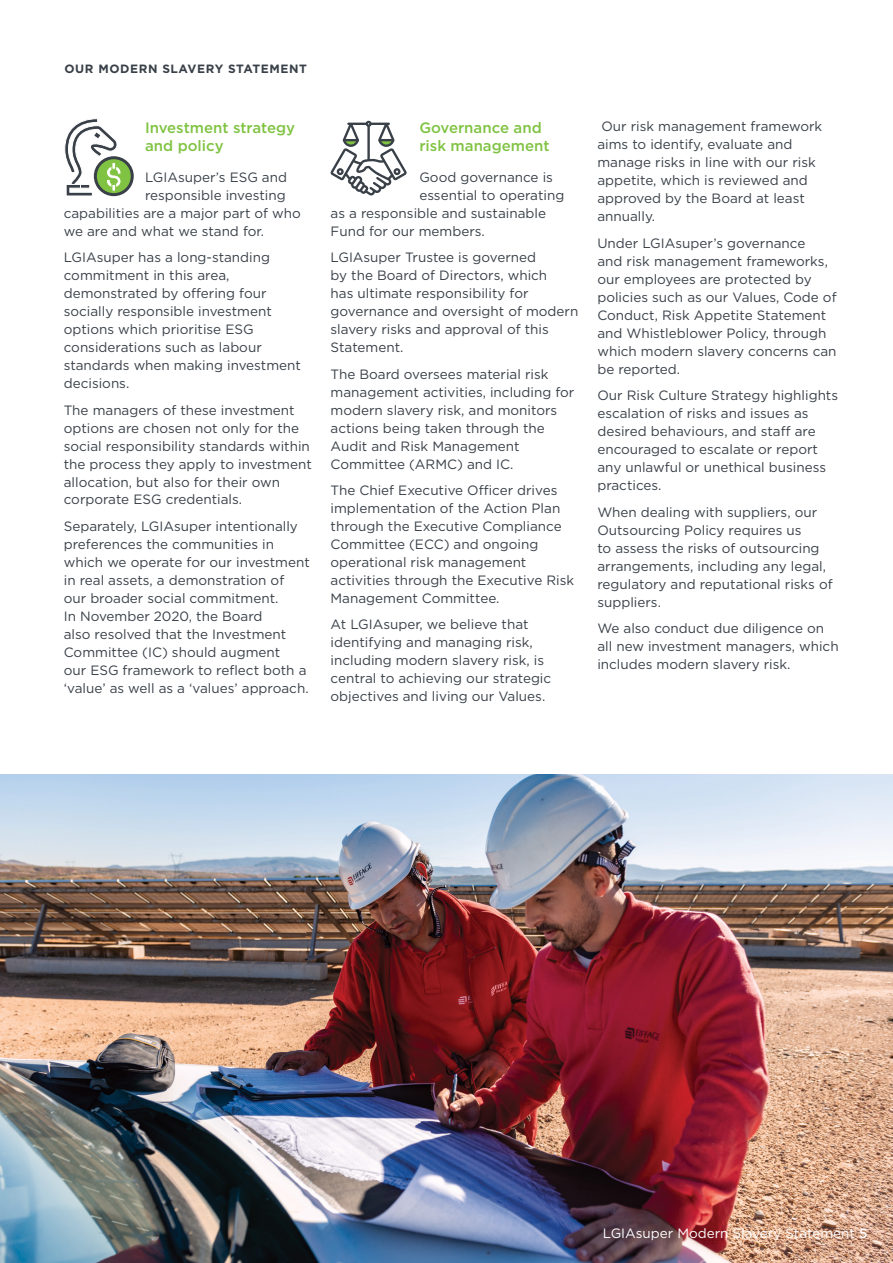
<style>
.page{position:relative;width:893px;height:1263px;background:#fff}
.page>*{position:absolute;margin:0;border:0;box-sizing:border-box;transform-origin:0 0}
.t1{font:500 15px/18px "Gotham";color:#80c342}
.t2{font:13.5px/18px "Gotham";color:#394048}
.t3{font:13.5px "Gotham";color:#fff}
.t4{font:700 12px "Gotham";letter-spacing:.05em;color:#394048}
.s1{font-weight:500}
</style>
<div class="page">
<img style="left:0;top:774px;width:893px;height:489px">
<svg style="left:330px;top:121px;width:77px;height:74px"></svg>
<svg style="left:95px;top:158px;width:37px;height:37px"></svg>
<div style="left:94px;top:156px;width:40px;height:40px;border:3px solid #394048;border-radius:50%"></div>
<svg style="left:64px;top:118px;width:58px;height:79px"></svg>
<p class="t4" style="left:64px;top:61px;width:244px">OUR MODERN SLAVERY STATEMENT</p>
<p class="t1" style="left:145px;top:118px;width:152px">Investment strategy and policy</p>
<p class="t2" style="left:145px;top:167px;width:144px">LGIAsuper’s ESG and</p>
<p class="t2" style="left:145px;top:185px;width:142px">responsible investing</p>
<p class="t2" style="left:64px;top:203px;width:239px">capabilities are a major part of who</p>
<p class="t2" style="left:64px;top:221px;width:202px">we are and what we stand for.</p>
<p class="t2" style="left:64px;top:248px;width:239px">LGIAsuper has a long-standing commitment in this area, demonstrated by offering four socially responsible investment options which prioritise ESG considerations such as labour standards when making investment decisions.</p>
<p class="t2" style="left:64px;top:400px;width:250px">The managers of these investment options are chosen not only for the social responsibility standards within the process they apply to investment allocation, but also for their own corporate ESG credentials.</p>
<p class="t2" style="left:64px;top:517px;width:248px">Separately, LGIAsuper intentionally preferences the communities in which we operate for our investment in real assets, a demonstration of our broader social commitment.<br>In November 2020, the Board<br>also resolved that the Investment Committee (IC) should augment<br>our ESG framework to reflect both a ‘value’ as well as a ‘values’ approach.</p>
<p class="t1" style="left:419px;top:118px;width:132px">Governance and risk management</p>
<p class="t2" style="left:419px;top:167px;width:135px">Good governance is</p>
<p class="t2" style="left:419px;top:185px;width:146px">essential to operating</p>
<p class="t2" style="left:331px;top:203px;width:217px">as a responsible and sustainable</p>
<p class="t2" style="left:331px;top:221px;width:156px">Fund for our members.</p>
<p class="t2" style="left:331px;top:248px;width:249px">LGIAsuper Trustee is governed<br>by the Board of Directors, which<br>has ultimate responsibility for governance and oversight of modern slavery risks and approval of this<br>Statement.</p>
<p class="t2" style="left:331px;top:364px;width:245px">The Board oversees material risk management activities, including for modern slavery risk, and monitors actions being taken through the<br>Audit and Risk Management<br>Committee (ARMC) and IC.</p>
<p class="t2" style="left:331px;top:481px;width:245px">The Chief Executive Officer drives implementation of the Action Plan through the Executive Compliance<br>Committee (ECC) and ongoing operational risk management activities through the Executive Risk<br>Management Committee.</p>
<p class="t2" style="left:331px;top:615px;width:222px">At LGIAsuper, we believe that identifying and managing risk, including modern slavery risk, is central to achieving our strategic objectives and living our Values.</p>
<p class="t2" style="left:597px;top:117px;width:226px;text-indent:4px">Our risk management framework aims to identify, evaluate and manage risks in line with our risk appetite, which is reviewed and approved by the Board at least annually.</p>
<p class="t2" style="left:597px;top:234px;width:241px">Under LGIAsuper’s governance<br>and risk management frameworks, our employees are protected by policies such as our Values, Code of<br>Conduct, Risk Appetite Statement and Whistleblower Policy, through which modern slavery concerns can be reported.</p>
<p class="t2" style="left:597px;top:386px;width:242px">Our Risk Culture Strategy highlights escalation of risks and issues as desired behaviours, and staff are encouraged to escalate or report any unlawful or unethical business practices.</p>
<p class="t2" style="left:597px;top:503px;width:237px">When dealing with suppliers, our<br>Outsourcing Policy requires us<br>to assess the risks of outsourcing arrangements, including any legal, regulatory and reputational risks of suppliers.</p>
<p class="t2" style="left:597px;top:619px;width:243px">We also conduct due diligence on all new investment managers, which includes modern slavery risk.</p>
<p class="t3" style="left:603px;top:1225px;width:266px">LGIAsuper Modern Slavery Statement <span class="s1">5</span></p>
</div>
